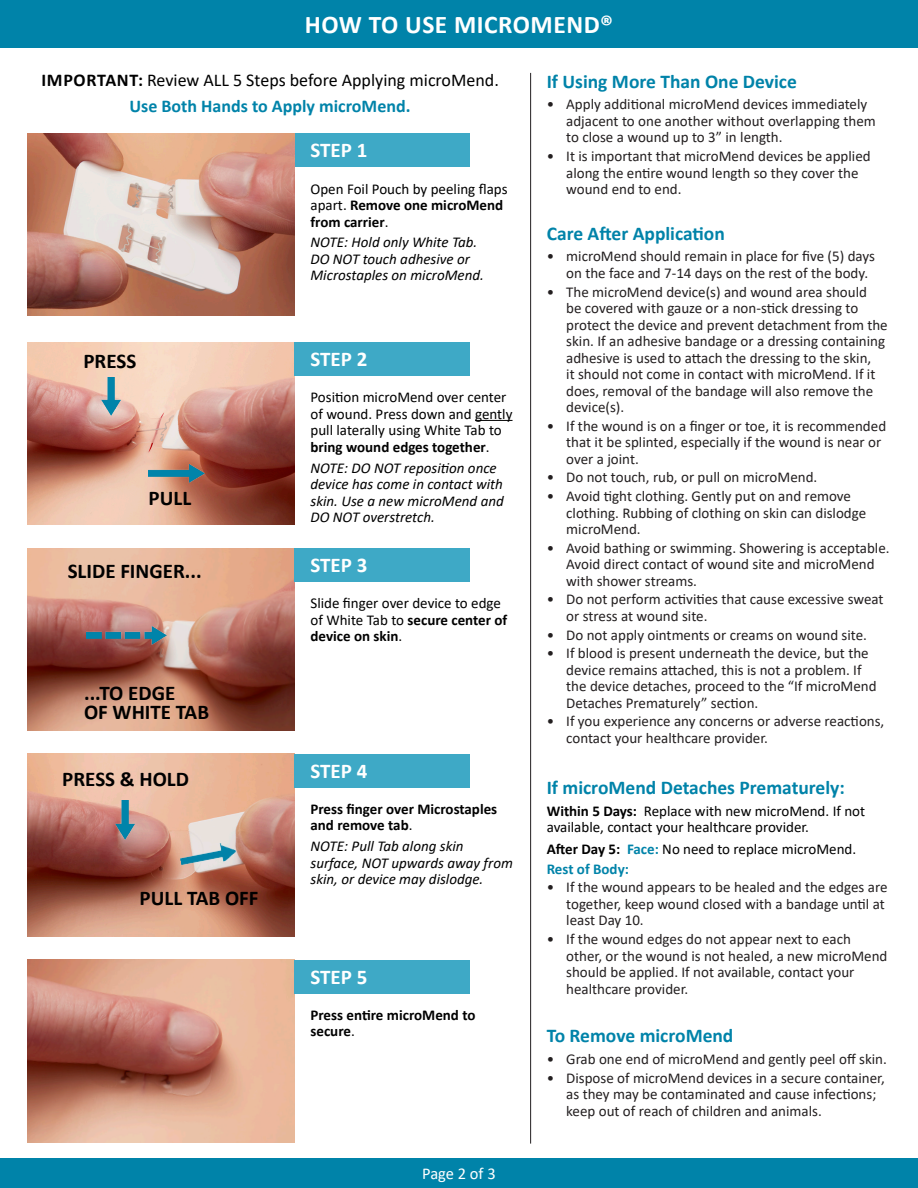
<style>
.page{position:relative;width:918px;height:1188px;background:#fff}
.page>*{position:absolute;margin:0;border:0;box-sizing:border-box;transform-origin:0 0}
.t1{font:700 25.5px "Calibri";letter-spacing:.02em;color:#fff}
.t2{font:700 21px "Calibri";color:#000}
.t3{font:700 21px "Calibri";color:#fff}
.t4{font:700 19.5px "Calibri";color:#0083a9}
.t5{font:18px "Calibri";color:#000}
.t6{font:700 18px "Calibri";color:#0083a9}
.t7{font:16.5px "Calibri";letter-spacing:-.005em;color:#fff}
.t8{font:15px/16.5px "Calibri";color:#231f20}
.t9{font:15px/16.5px "Calibri";color:#000}
.t10{font:italic 15px/16.5px "Calibri";color:#000}
.t11{font:700 15px/16.5px "Calibri";color:#000}
.t12{font:700 15px "Calibri";color:#0083a9}
.s1{font-weight:700}
.s2{font-weight:400}
.s3{font-weight:700;color:#0083a9}
</style>
<div class="page">
<div style="left:294px;top:134px;width:176px;height:33px;background:#3ea9c6"></div>
<div style="left:0;top:0;width:918px;height:47px;background:#0083a9"></div>
<img style="left:27px;top:134px;width:267px;height:182px">
<img style="left:27px;top:342px;width:267px;height:182px">
<img style="left:27px;top:548px;width:267px;height:182px">
<img style="left:27px;top:754px;width:267px;height:182px">
<img style="left:27px;top:960px;width:267px;height:182px">
<div style="left:294px;top:342px;width:176px;height:34px;background:#3ea9c6"></div>
<hr style="left:475px;top:420px;width:38px;height:1px;background:#000">
<div style="left:294px;top:548px;width:176px;height:34px;background:#3ea9c6"></div>
<div style="left:294px;top:754px;width:176px;height:34px;background:#3ea9c6"></div>
<div style="left:294px;top:960px;width:176px;height:34px;background:#3ea9c6"></div>
<hr style="left:530px;top:73px;width:1px;height:1071px;background:#231f20">
<img style="left:102px;top:377px;width:18px;height:39px">
<img style="left:149px;top:464px;width:56px;height:19px">
<img style="left:87px;top:626px;width:80px;height:18px">
<img style="left:116px;top:801px;width:18px;height:38px">
<img style="left:179px;top:840px;width:58px;height:29px">
<div style="left:0;top:1158px;width:918px;height:30px;background:#0083a9"></div>
<p class="t1" style="left:305px;top:6px;width:310px">HOW TO USE MICROMEND®</p>
<p class="t5" style="left:41px;top:68px;width:459px"><span class="s1">IMPORTANT:</span> Review ALL 5 Steps before Applying microMend.</p>
<p class="t6" style="left:129px;top:93px;width:283px">Use Both Hands to Apply microMend.</p>
<p class="t3" style="left:310px;top:136px;width:58px">STEP 1</p>
<p class="t2" style="left:83px;top:346px;width:54px">PRESS</p>
<p class="t2" style="left:149px;top:483px;width:44px">PULL</p>
<p class="t2" style="left:68px;top:557px;width:136px">SLIDE FINGER...</p>
<p class="t2" style="left:84px;top:678px;width:93px">...TO EDGE</p>
<p class="t2" style="left:84px;top:697px;width:127px">OF WHITE TAB</p>
<p class="t2" style="left:62px;top:765px;width:128px">PRESS &amp; HOLD</p>
<p class="t2" style="left:140px;top:883px;width:120px">PULL TAB OFF</p>
<p class="t9" style="left:310px;top:180px;width:199px">Open Foil Pouch by peeling flaps apart. <span class="s1">Remove one microMend from carrier</span>.</p>
<p class="t10" style="left:310px;top:233px;width:175px">NOTE: Hold only White Tab.<br>DO NOT touch adhesive or<br>Microstaples on microMend.</p>
<p class="t3" style="left:310px;top:344px;width:58px">STEP 2</p>
<p class="t9" style="left:310px;top:389px;width:204px">Position microMend over center of wound. Press down and gently pull laterally using White Tab to <span class="s1">bring wound edges together</span>.</p>
<p class="t10" style="left:310px;top:459px;width:195px">NOTE: DO NOT reposition once device has come in contact with skin. Use a new microMend and<br>DO NOT overstretch.</p>
<p class="t3" style="left:310px;top:550px;width:58px">STEP 3</p>
<p class="t9" style="left:310px;top:594px;width:198px">Slide finger over device to edge of White Tab to <span class="s1">secure center of device on skin</span>.</p>
<p class="t3" style="left:310px;top:756px;width:58px">STEP 4</p>
<p class="t11" style="left:310px;top:801px;width:188px">Press finger over Microstaples and remove tab<span class="s2">.</span></p>
<p class="t10" style="left:310px;top:837px;width:204px">NOTE: Pull Tab along skin surface, NOT upwards away from skin, or device may dislodge.</p>
<p class="t3" style="left:310px;top:962px;width:58px">STEP 5</p>
<p class="t11" style="left:310px;top:1006px;width:167px">Press entire microMend to secure<span class="s2">.</span></p>
<p class="t7" style="left:422px;top:1163px;width:75px">Page 2 of 3</p>
<p class="t4" style="left:547px;top:67px;width:252px">If Using More Than One Device</p>
<p class="t8" style="left:566px;top:96px;width:311px;text-indent:-20px">• Apply additional microMend devices immediately adjacent to one another without overlapping them to close a wound up to 3” in length.</p>
<p class="t8" style="left:566px;top:147px;width:306px;text-indent:-20px">• It is important that microMend devices be applied along the entire wound length so they cover the wound end to end.</p>
<p class="t4" style="left:547px;top:219px;width:180px">Care After Application</p>
<p class="t8" style="left:566px;top:248px;width:310px;text-indent:-20px">• microMend should remain in place for five (5) days on the face and 7-14 days on the rest of the body.</p>
<p class="t8" style="left:566px;top:283px;width:323px;text-indent:-20px">• The microMend device(s) and wound area should<br>be covered with gauze or a non-stick dressing to protect the device and prevent detachment from the skin. If an adhesive bandage or a dressing containing adhesive is used to attach the dressing to the skin,<br>it should not come in contact with microMend. If it does, removal of the bandage will also remove the device(s).</p>
<p class="t8" style="left:566px;top:417px;width:321px;text-indent:-20px">• If the wound is on a finger or toe, it is recommended that it be splinted, especially if the wound is near or over a joint.</p>
<p class="t8" style="left:547px;top:469px;width:272px">• Do not touch, rub, or pull on microMend.</p>
<p class="t8" style="left:566px;top:487px;width:302px;text-indent:-20px">• Avoid tight clothing. Gently put on and remove clothing. Rubbing of clothing on skin can dislodge microMend.</p>
<p class="t8" style="left:566px;top:539px;width:325px;text-indent:-20px">• Avoid bathing or swimming. Showering is acceptable.<br>Avoid direct contact of wound site and microMend with shower streams.</p>
<p class="t8" style="left:566px;top:591px;width:319px;text-indent:-20px">• Do not perform activities that cause excessive sweat or stress at wound site.</p>
<p class="t8" style="left:547px;top:626px;width:322px">• Do not apply ointments or creams on wound site.</p>
<p class="t8" style="left:566px;top:645px;width:312px;text-indent:-20px">• If blood is present underneath the device, but the device remains attached, this is not a problem. If the device detaches, proceed to the “If microMend Detaches Prematurely” section.</p>
<p class="t8" style="left:566px;top:713px;width:320px;text-indent:-20px">• If you experience any concerns or adverse reactions, contact your healthcare provider.</p>
<p class="t4" style="left:547px;top:773px;width:300px">If microMend Detaches Prematurely:</p>
<p class="t9" style="left:547px;top:802px;width:320px"><span class="s1">Within 5 Days:</span> Replace with new microMend. If not available, contact your healthcare provider.</p>
<p class="t9" style="left:547px;top:840px;width:311px"><span class="s1">After Day 5:</span> <span class="s3">Face:</span> No need to replace microMend.</p>
<p class="t12" style="left:547px;top:858px;width:84px">Rest of Body:</p>
<p class="t8" style="left:566px;top:879px;width:323px;text-indent:-20px">• If the wound appears to be healed and the edges are together, keep wound closed with a bandage until at least Day 10.</p>
<p class="t8" style="left:566px;top:930px;width:323px;text-indent:-20px">• If the wound edges do not appear next to each other, or the wound is not healed, a new microMend should be applied. If not available, contact your healthcare provider.</p>
<p class="t4" style="left:547px;top:1022px;width:188px">To Remove microMend</p>
<p class="t8" style="left:547px;top:1050px;width:342px">• Grab one end of microMend and gently peel off skin.</p>
<p class="t8" style="left:566px;top:1069px;width:320px;text-indent:-20px">• Dispose of microMend devices in a secure container, as they may be contaminated and cause infections; keep out of reach of children and animals.</p>
</div>
